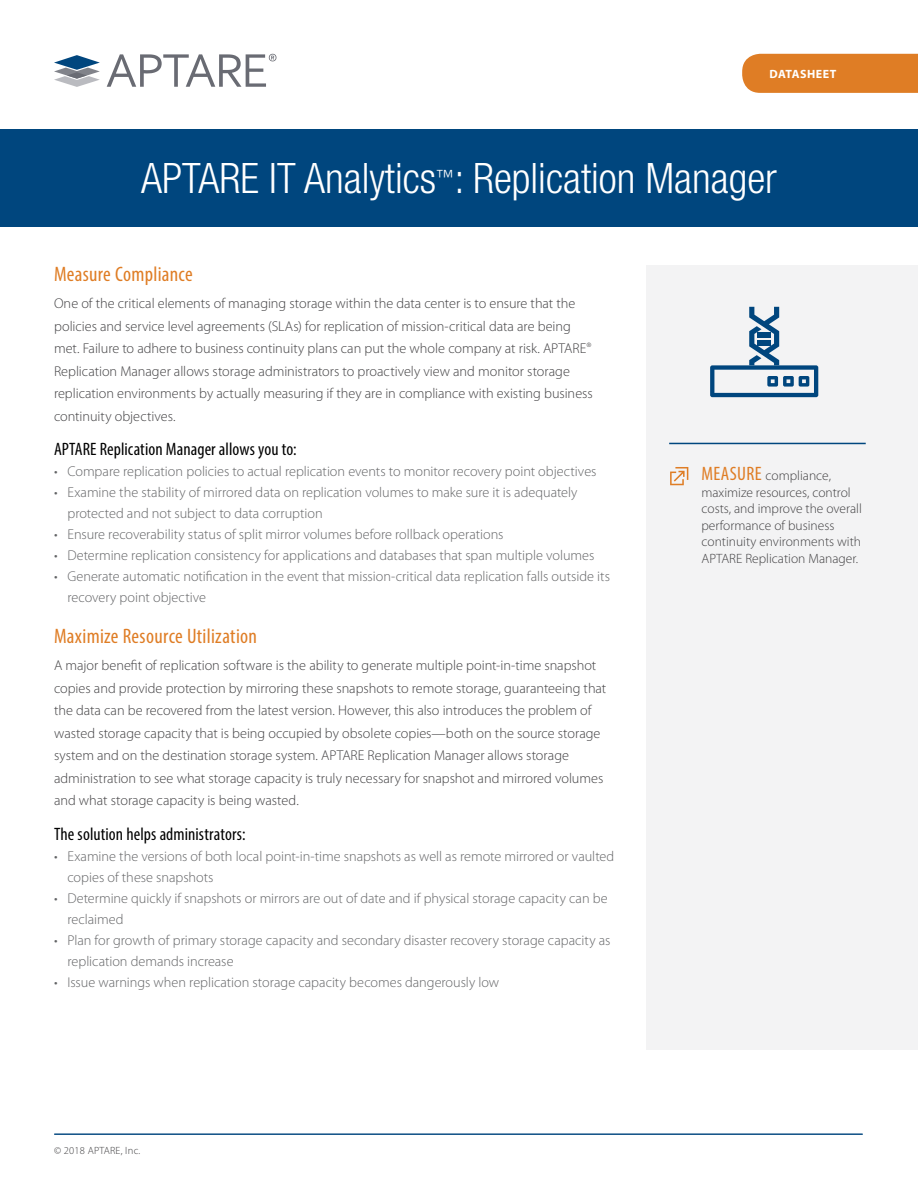
<style>
.page{position:relative;width:918px;height:1188px;background:#fff}
.page>*{position:absolute;margin:0;border:0;box-sizing:border-box;transform-origin:0 0}
.t1{font:300 condensed 42px "Helvetica Neue LT Std";color:#fff}
.t2{font:condensed 21px "Myriad Pro";letter-spacing:.015em;color:#df7d25}
.t3{font:300 condensed 18.3px "Helvetica Neue LT Std";color:#fff}
.t4{font:condensed 18px "Myriad Pro";letter-spacing:.005em;color:#000}
.t5{font:300 14.25px/22.5px "Myriad Pro";color:#414042}
.t6{font:300 14.25px/21px "Myriad Pro";color:#636466}
.t7{font:300 13.5px/16.5px "Myriad Pro";color:#414042}
.t8{font:700 12px "Myriad Pro";letter-spacing:.04em;color:#fff}
.t9{font:300 10.5px "Myriad Pro";letter-spacing:.02em;color:#414042}
.t10{font:6.15px "Museo Sans 300";color:#414042}
.s1{font-weight:400;font-stretch:condensed;font-size:19.5px;color:#df7d25}
</style>
<div class="page">
<div style="left:0;top:129px;width:918px;height:97px;background:#00467e"></div>
<div style="left:742px;top:54px;width:176px;height:39px;background:#df7d25"></div>
<svg style="left:54px;top:55px;width:46px;height:32px"></svg>
<svg style="left:107px;top:54px;width:169px;height:33px"></svg>
<div style="left:647px;top:266px;width:271px;height:784px;background:#f3f3f4"></div>
<hr style="left:54px;top:1134px;width:809px;height:1px;background:#00467e">
<hr style="left:669px;top:443px;width:197px;height:1px;background:#00467e">
<svg style="left:710px;top:307px;width:108px;height:90px"></svg>
<div style="left:758px;top:332px;width:13px;height:5px;background:#00467e"></div>
<div style="left:758px;top:340px;width:13px;height:6px;background:#00467e"></div>
<svg style="left:670px;top:467px;width:18px;height:18px"></svg>
<p class="t8" style="left:770px;top:66px;width:68px">DATASHEET</p>
<h1 class="t1" style="left:141px;top:154px;width:637px">APTARE IT Analytics : Replication Manager</h1>
<p class="t3" style="left:436px;top:166px;width:20px">™</p>
<h2 class="t2" style="left:54px;top:262px;width:140px">Measure Compliance</h2>
<p class="t5" style="left:54px;top:292px;width:534px">One of the critical elements of managing storage within the data center is to ensure that the policies and service level agreements (SLAs) for replication of mission-critical data are being met. Failure to adhere to business continuity plans can put the whole company at risk. APTARE</p>
<p class="t10" style="left:586px;top:341px;width:7px">®</p>
<p class="t5" style="left:54px;top:360px;width:540px">Replication Manager allows storage administrators to proactively view and monitor storage replication environments by actually measuring if they are in compliance with existing business continuity objectives.</p>
<p class="t4" style="left:54px;top:438px;width:244px">APTARE Replication Manager allows you to:</p>
<p class="t6" style="left:54px;top:461px;width:544px">• Compare replication policies to actual replication events to monitor recovery point objectives</p>
<p class="t6" style="left:67px;top:482px;width:512px;text-indent:-13px">• Examine the stability of mirrored data on replication volumes to make sure it is adequately protected and not subject to data corruption</p>
<p class="t6" style="left:54px;top:524px;width:451px">• Ensure recoverability status of split mirror volumes before rollback operations</p>
<p class="t6" style="left:54px;top:545px;width:542px">• Determine replication consistency for applications and databases that span multiple volumes</p>
<p class="t6" style="left:67px;top:566px;width:544px;text-indent:-13px">• Generate automatic notification in the event that mission-critical data replication falls outside its recovery point objective</p>
<h2 class="t2" style="left:54px;top:624px;width:205px">Maximize Resource Utilization</h2>
<p class="t5" style="left:54px;top:654px;width:554px">A major benefit of replication software is the ability to generate multiple point-in-time snapshot copies and provide protection by mirroring these snapshots to remote storage, guaranteeing that the data can be recovered from the latest version. However, this also introduces the problem of wasted storage capacity that is being occupied by obsolete copies—both on the source storage system and on the destination storage system. APTARE Replication Manager allows storage administration to see what storage capacity is truly necessary for snapshot and mirrored volumes and what storage capacity is being wasted.</p>
<p class="t4" style="left:54px;top:823px;width:193px">The solution helps administrators:</p>
<p class="t6" style="left:67px;top:846px;width:548px;text-indent:-13px">• Examine the versions of both local point-in-time snapshots as well as remote mirrored or vaulted copies of these snapshots</p>
<p class="t6" style="left:67px;top:888px;width:542px;text-indent:-13px">• Determine quickly if snapshots or mirrors are out of date and if physical storage capacity can be reclaimed</p>
<p class="t6" style="left:67px;top:930px;width:545px;text-indent:-13px">• Plan for growth of primary storage capacity and secondary disaster recovery storage capacity as replication demands increase</p>
<p class="t6" style="left:54px;top:972px;width:447px">• Issue warnings when replication storage capacity becomes dangerously low</p>
<p class="t9" style="left:54px;top:1144px;width:88px">© 2018 APTARE, Inc.</p>
<p class="t7" style="left:701px;top:468px;width:162px"><span class="s1">MEASURE</span> compliance, maximize resources, control costs, and improve the overall performance of business continuity environments with<br>APTARE Replication Manager.</p>
</div>
